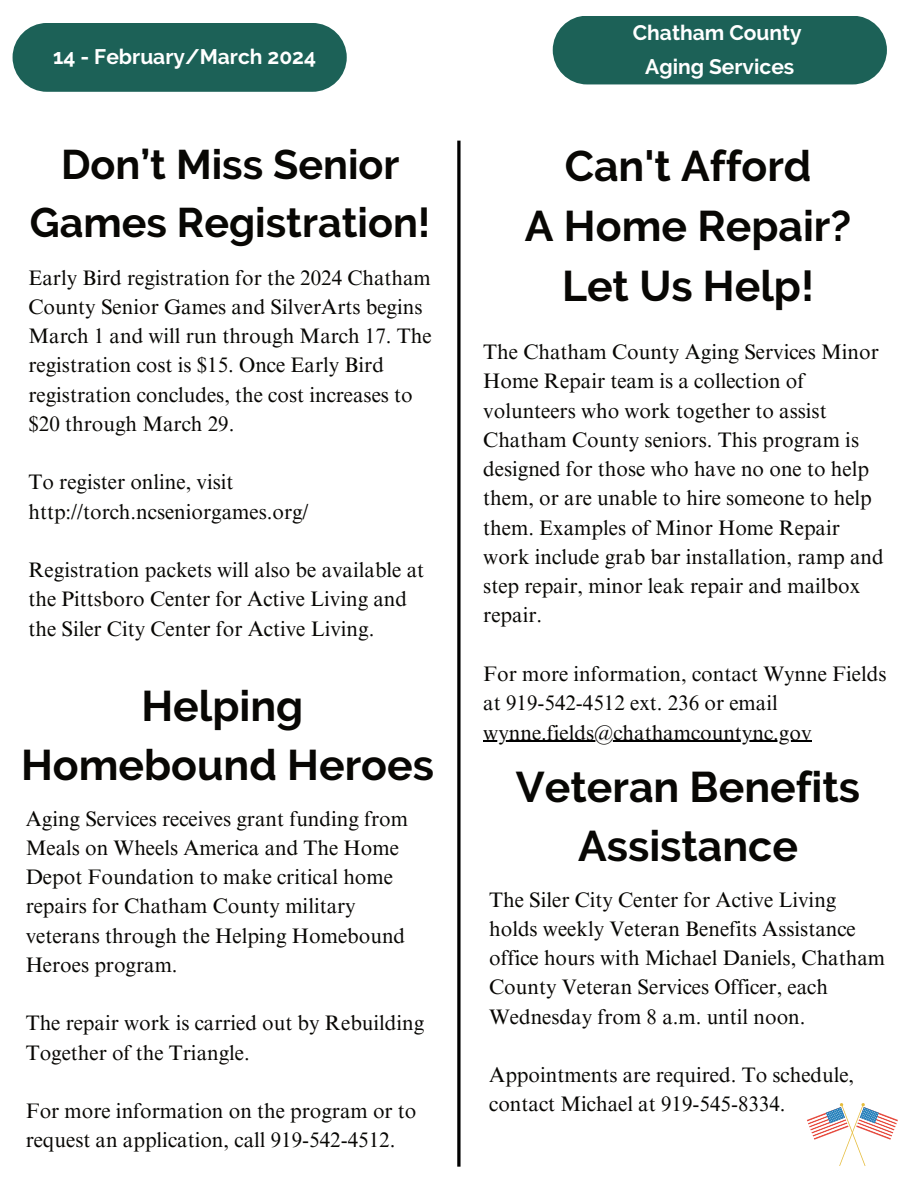
<style>
.page{position:relative;width:918px;height:1188px;background:#fff}
.page>*{position:absolute;margin:0;border:0;box-sizing:border-box;transform-origin:0 0}
.t1{font:700 42.75px/59.7px "Raleway";color:#080704;text-align:center}
.t2{font:700 41.25px/57.3px "Raleway";color:#080704;text-align:center}
.t3{font:21px/29.2px "Times NRMT Pro";color:#080704}
.t4{font:700 21px/33.8px "Raleway";color:#fff;text-align:center}
</style>
<div class="page">
<div style="left:553px;top:16px;width:334px;height:68px;background:#1c6157;border-radius:34px"></div>
<div style="left:13px;top:23px;width:334px;height:69px;background:#1c6157;border-radius:34px"></div>
<svg style="left:457px;top:141px;width:4px;height:1026px;background:#2d2d2d"></svg>
<svg style="left:807px;top:1103px;width:91px;height:63px"></svg>
<hr style="left:483px;top:741px;width:329px;height:1px;background:#000">
<p class="t4" style="left:53px;top:40px;width:265px">14 - February/March 2024</p>
<h2 class="t2" style="left:30px;top:136px;width:402px">Don’t Miss Senior<br>Games Registration!</h2>
<p class="t3" style="left:28px;top:264px;width:405px">Early Bird registration for the 2024 Chatham County Senior Games and SilverArts begins March 1 and will run through March 17. The registration cost is $15. Once Early Bird registration concludes, the cost increases to $20 through March 29.</p>
<p class="t3" style="left:28px;top:469px;width:282px">To register online, visit http://torch.ncseniorgames.org/</p>
<p class="t3" style="left:28px;top:556px;width:397px">Registration packets will also be available at the Pittsboro Center for Active Living and the Siler City Center for Active Living.</p>
<h1 class="t1" style="left:21px;top:676px;width:415px">Helping<br>Homebound Heroes</h1>
<p class="t3" style="left:26px;top:805px;width:384px">Aging Services receives grant funding from Meals on Wheels America and The Home Depot Foundation to make critical home repairs for Chatham County military veterans through the Helping Homebound Heroes program.</p>
<p class="t3" style="left:26px;top:1010px;width:400px">The repair work is carried out by Rebuilding<br>Together of the Triangle.</p>
<p class="t3" style="left:26px;top:1097px;width:392px">For more information on the program or to request an application, call 919-542-4512.</p>
<p class="t4" style="left:633px;top:16px;width:170px">Chatham County<br>Aging Services</p>
<h1 class="t1" style="left:525px;top:137px;width:328px">Can't Afford<br>A Home Repair?<br>Let Us Help!</h1>
<p class="t3" style="left:483px;top:339px;width:402px">The Chatham County Aging Services Minor Home Repair team is a collection of volunteers who work together to assist Chatham County seniors. This program is designed for those who have no one to help them, or are unable to hire someone to help them. Examples of Minor Home Repair work include grab bar installation, ramp and step repair, minor leak repair and mailbox repair.</p>
<p class="t3" style="left:483px;top:660px;width:405px">For more information, contact Wynne Fields at 919-542-4512 ext. 236 or email wynne.fields@chathamcountync.gov</p>
<h1 class="t1" style="left:516px;top:757px;width:346px">Veteran Benefits<br>Assistance</h1>
<p class="t3" style="left:489px;top:886px;width:397px">The Siler City Center for Active Living holds weekly Veteran Benefits Assistance office hours with Michael Daniels, Chatham County Veteran Services Officer, each Wednesday from 8 a.m. until noon.</p>
<p class="t3" style="left:489px;top:1062px;width:367px">Appointments are required. To schedule, contact Michael at 919-545-8334.</p>
</div>
